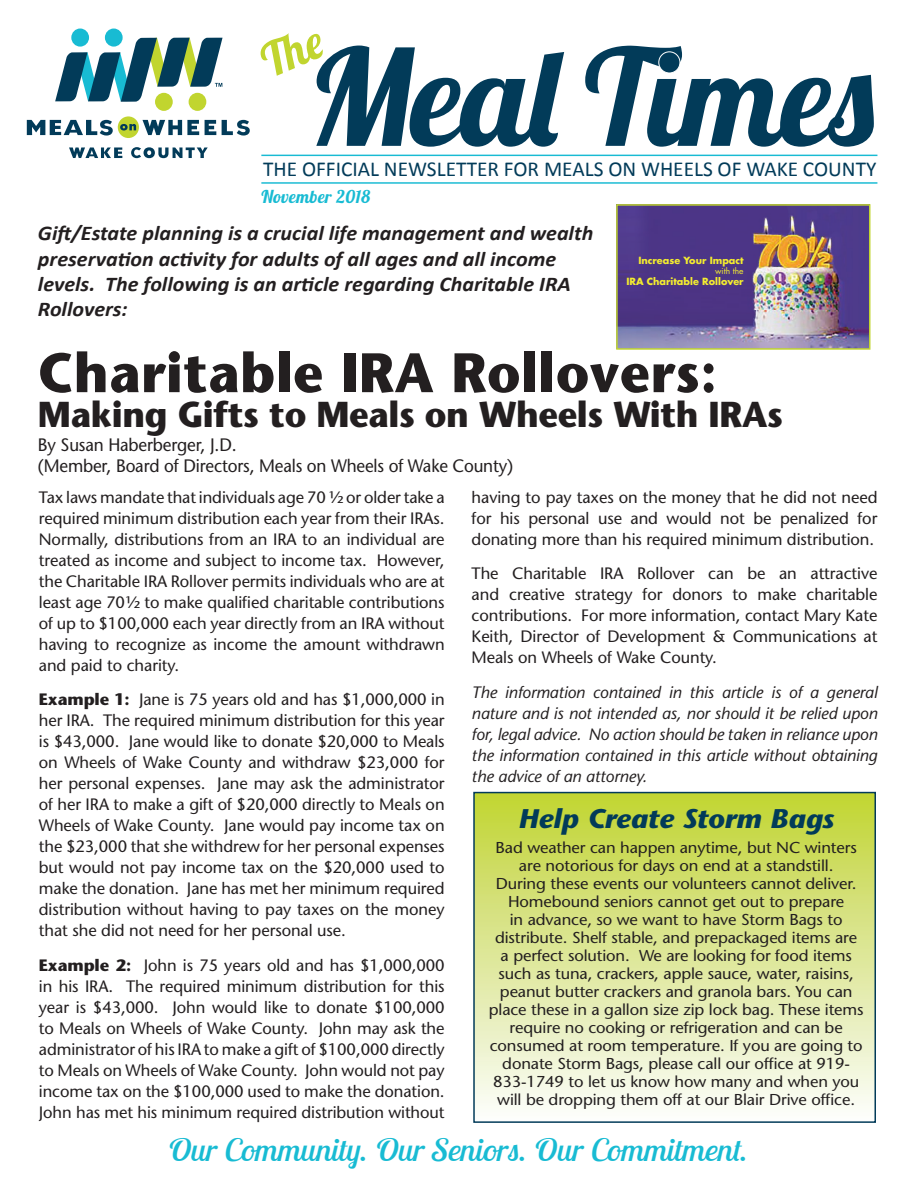
<style>
.page{position:relative;width:918px;height:1188px;background:#fff}
.page>*{position:absolute;margin:0;border:0;box-sizing:border-box;transform-origin:0 0}
.t1{font:133.8px "Lobster 1.4";letter-spacing:-.01em;color:#023b59}
.t2{font:700 55.5px "Stone Sans";letter-spacing:.01em;color:#231f20;scale:.95 1}
.t3{font:700 36px "Stone Sans";letter-spacing:-.01em;color:#231f20;scale:.95 1}
.t4{font:italic 30.75px "Lobster Two";color:#18bbd3;scale:1.08 1}
.t5{font:italic 700 27px "Stone Sans";letter-spacing:-.005em;color:#023b59;scale:1.05 1}
.t6{font:21.3px "Calibri";color:#023b59}
.t7{font:italic 700 21px/25.2px "Calibri";color:#231f20;scale:1.05 1}
.t8{font:18px "Stone Sans";letter-spacing:-.01em;color:#231f20;scale:.95 1}
.t9{font:17.7px "Lobster 1.4";letter-spacing:.02em;color:#18bbd3}
.t10{font:16.5px/21px "Stone Sans";letter-spacing:-.005em;color:#231f20;text-align:justify}
.t11{font:italic 16.5px/21px "Stone Sans";letter-spacing:-.005em;color:#231f20;text-align:justify}
.t12{font:15.75px/18px "Stone Sans";letter-spacing:-.01em;color:#231f20;text-align:center;scale:1.05 1}
.t13{font:700 9.6px "Futura";color:#f4ed2f}
.t14{font:8.4px "Futura";color:#f4ed2f}
.s1{font-weight:700}
</style>
<div class="page">
<div style="left:155px;top:93px;width:18px;height:18px;background:#c1d52f;border-radius:50%"></div>
<div style="left:189px;top:93px;width:17px;height:18px;background:#c1d52f;border-radius:50%"></div>
<div style="left:71px;top:29px;width:18px;height:18px;background:#18bbd3;border-radius:50%"></div>
<div style="left:105px;top:29px;width:18px;height:18px;background:#18bbd3;border-radius:50%"></div>
<svg style="left:55px;top:38px;width:168px;height:64px"></svg>
<div style="left:118px;top:116px;width:21px;height:22px;background:#c1d52f;border-radius:50%"></div>
<svg style="left:27px;top:120px;width:86px;height:16px"></svg>
<svg style="left:205px;top:120px;width:11px;height:15px"></svg>
<svg style="left:222px;top:120px;width:28px;height:16px"></svg>
<svg style="left:120px;top:124px;width:16px;height:7px"></svg>
<svg style="left:142px;top:120px;width:57px;height:15px"></svg>
<svg style="left:69px;top:147px;width:53px;height:11px"></svg>
<svg style="left:131px;top:147px;width:77px;height:11px"></svg>
<hr style="left:261px;top:155px;width:616px;height:1px;background:#18bbd3">
<hr style="left:261px;top:182px;width:616px;height:2px;background:#18bbd3">
<div style="left:659px;top:52px;width:21px;height:21px;background:#023b59;border-radius:50%"></div>
<div style="left:658px;top:51px;width:22px;height:22px;border:1px solid #fff;border-radius:50%"></div>
<img style="left:619px;top:207px;width:248px;height:140px">
<div style="left:616px;top:204px;width:254px;height:146px;border:2px solid #c1d52f"></div>
<div style="left:474px;top:793px;width:401px;height:329px;background:linear-gradient(to bottom,#c1d434,#fcfdfe)"></div>
<div style="left:473px;top:792px;width:403px;height:331px;border:2px solid #023b59"></div>
<p class="t1" style="left:307px;top:12px;width:568px">Meal Times</p>
<p class="t6" style="left:263px;top:156px;width:615px">THE OFFICIAL NEWSLETTER FOR MEALS ON WHEELS OF WAKE COUNTY</p>
<p class="t9" style="left:261px;top:185px;width:110px">November 2018</p>
<p class="t7" style="left:38px;top:220px;width:530px">Gift/Estate planning is a crucial life management and wealth preservation activity for adults of all ages and all income levels. The following is an article regarding Charitable IRA Rollovers:</p>
<p class="t13" style="left:638px;top:253px;width:107px">Increase Your Impact</p>
<p class="t14" style="left:715px;top:265px;width:30px">with the</p>
<p class="t13" style="left:626px;top:275px;width:119px">IRA Charitable Rollover</p>
<p class="t2" style="left:38px;top:338px;width:716px">Charitable IRA Rollovers:</p>
<p class="t3" style="left:38px;top:391px;width:786px">Making Gifts to Meals on Wheels With IRAs</p>
<p class="t8" style="left:38px;top:434px;width:211px">By Susan Haberberger, J.D.</p>
<p class="t8" style="left:38px;top:455px;width:502px">(Member, Board of Directors, Meals on Wheels of Wake County)</p>
<p class="t10" style="left:39px;top:486px;width:407px">Tax laws mandate that individuals age 70 ½ or older take a required minimum distribution each year from their IRAs.<br>Normally, distributions from an IRA to an individual are treated as income and subject to income tax. However, the Charitable IRA Rollover permits individuals who are at least age 70½ to make qualified charitable contributions of up to $100,000 each year directly from an IRA without having to recognize as income the amount withdrawn and paid to charity.</p>
<p class="t10" style="left:39px;top:689px;width:407px"><span class="s1">Example 1:</span> Jane is 75 years old and has $1,000,000 in her IRA. The required minimum distribution for this year is $43,000. Jane would like to donate $20,000 to Meals on Wheels of Wake County and withdraw $23,000 for her personal expenses. Jane may ask the administrator of her IRA to make a gift of $20,000 directly to Meals on Wheels of Wake County. Jane would pay income tax on the $23,000 that she withdrew for her personal expenses but would not pay income tax on the $20,000 used to make the donation. Jane has met her minimum required distribution without having to pay taxes on the money that she did not need for her personal use.</p>
<p class="t10" style="left:39px;top:954px;width:407px"><span class="s1">Example 2:</span> John is 75 years old and has $1,000,000 in his IRA. The required minimum distribution for this year is $43,000. John would like to donate $100,000 to Meals on Wheels of Wake County. John may ask the administrator of his IRA to make a gift of $100,000 directly to Meals on Wheels of Wake County. John would not pay income tax on the $100,000 used to make the donation.<br>John has met his minimum required distribution without</p>
<p class="t10" style="left:472px;top:486px;width:407px">having to pay taxes on the money that he did not need for his personal use and would not be penalized for donating more than his required minimum distribution.</p>
<p class="t10" style="left:472px;top:563px;width:407px">The Charitable IRA Rollover can be an attractive and creative strategy for donors to make charitable contributions. For more information, contact Mary Kate Keith, Director of Development &amp; Communications at Meals on Wheels of Wake County.</p>
<p class="t11" style="left:472px;top:681px;width:407px">The information contained in this article is of a general nature and is not intended as, nor should it be relied upon for, legal advice. No action should be taken in reliance upon the information contained in this article without obtaining the advice of an attorney.</p>
<p class="t5" style="left:518px;top:801px;width:302px">Help Create Storm Bags</p>
<p class="t12" style="left:489px;top:839px;width:358px">Bad weather can happen anytime, but NC winters are notorious for days on end at a standstill.<br>During these events our volunteers cannot deliver.<br>Homebound seniors cannot get out to prepare<br>in advance, so we want to have Storm Bags to distribute. Shelf stable, and prepackaged items are<br>a perfect solution. We are looking for food items such as tuna, crackers, apple sauce, water, raisins, peanut butter crackers and granola bars. You can place these in a gallon size zip lock bag. These items require no cooking or refrigeration and can be consumed at room temperature. If you are going to donate Storm Bags, please call our office at 919- 833-1749 to let us know how many and when you will be dropping them off at our Blair Drive office.</p>
<p class="t4" style="left:168px;top:1130px;width:539px">Our Community. Our Seniors. Our Commitment.</p>
</div>
